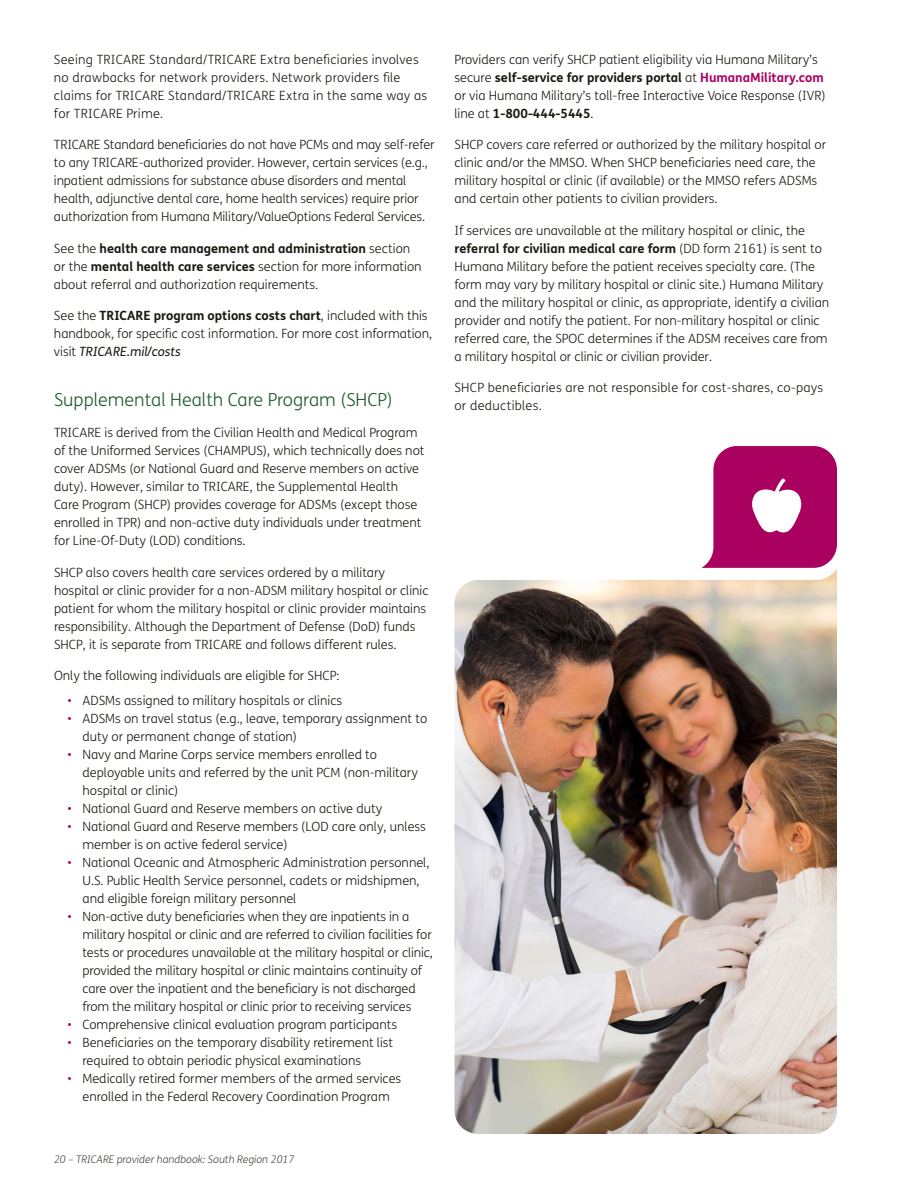
<style>
.page{position:relative;width:918px;height:1188px;background:#fff}
.page>*{position:absolute;margin:0;border:0;box-sizing:border-box;transform-origin:0 0}
.t1{font:300 18px "FS Humana";color:#1d5b2d}
.t2{font:300 12.75px/18px "FS Humana";color:#1a1812}
.t3{font:300 12.75px/18px "FS Humana";letter-spacing:.02em;color:#1a1812}
.t4{font:italic 300 10.5px "FS Humana";color:#484641}
.s1{font-weight:700}
.s2{font-weight:400;font-style:italic}
.s3{color:#aa005f}
.s4{font-weight:700;color:#aa005f}
</style>
<div class="page">
<img style="left:454px;top:568px;width:383px;height:566px">
<svg style="left:701px;top:446px;width:136px;height:122px"></svg>
<p class="t3" style="left:54px;top:50px;width:375px">Seeing TRICARE Standard/TRICARE Extra beneficiaries involves no drawbacks for network providers. Network providers file claims for TRICARE Standard/TRICARE Extra in the same way as for TRICARE Prime.</p>
<p class="t2" style="left:54px;top:135px;width:382px">TRICARE Standard beneficiaries do not have PCMs and may self-refer to any TRICARE-authorized provider. However, certain services (e.g., inpatient admissions for substance abuse disorders and mental health, adjunctive dental care, home health services) require prior authorization from Humana Military/ValueOptions Federal Services.</p>
<p class="t2" style="left:54px;top:239px;width:369px">See the <span class="s1">health care management and administration</span> section or the <span class="s1">mental health care services</span> section for more information about referral and authorization requirements.</p>
<p class="t2" style="left:54px;top:306px;width:380px">See the <span class="s1">TRICARE program options costs chart</span>, included with this handbook, for specific cost information. For more cost information, visit <span class="s2">TRICARE.mil/costs</span></p>
<h1 class="t1" style="left:54px;top:387px;width:340px">Supplemental Health Care Program (SHCP)</h1>
<p class="t2" style="left:54px;top:423px;width:372px">TRICARE is derived from the Civilian Health and Medical Program of the Uniformed Services (CHAMPUS), which technically does not cover ADSMs (or National Guard and Reserve members on active duty). However, similar to TRICARE, the Supplemental Health Care Program (SHCP) provides coverage for ADSMs (except those enrolled in TPR) and non-active duty individuals under treatment for Line-Of-Duty (LOD) conditions.</p>
<p class="t2" style="left:54px;top:563px;width:376px">SHCP also covers health care services ordered by a military hospital or clinic provider for a non-ADSM military hospital or clinic patient for whom the military hospital or clinic provider maintains responsibility. Although the Department of Defense (DoD) funds SHCP, it is separate from TRICARE and follows different rules.</p>
<p class="t2" style="left:54px;top:666px;width:287px">Only the following individuals are eligible for SHCP:</p>
<p class="t2" style="left:68px;top:691px;width:276px"><span class="s3">•</span> ADSMs assigned to military hospitals or clinics</p>
<p class="t2" style="left:82px;top:709px;width:346px;text-indent:-15px"><span class="s3">•</span> ADSMs on travel status (e.g., leave, temporary assignment to duty or permanent change of station)</p>
<p class="t2" style="left:82px;top:745px;width:337px;text-indent:-15px"><span class="s3">•</span> Navy and Marine Corps service members enrolled to deployable units and referred by the unit PCM (non-military hospital or clinic)</p>
<p class="t2" style="left:68px;top:799px;width:316px"><span class="s3">•</span> National Guard and Reserve members on active duty</p>
<p class="t2" style="left:82px;top:817px;width:345px;text-indent:-15px"><span class="s3">•</span> National Guard and Reserve members (LOD care only, unless member is on active federal service)</p>
<p class="t2" style="left:82px;top:853px;width:349px;text-indent:-15px"><span class="s3">•</span> National Oceanic and Atmospheric Administration personnel,<br>U.S. Public Health Service personnel, cadets or midshipmen, and eligible foreign military personnel</p>
<p class="t2" style="left:82px;top:907px;width:352px;text-indent:-15px"><span class="s3">•</span> Non-active duty beneficiaries when they are inpatients in a military hospital or clinic and are referred to civilian facilities for tests or procedures unavailable at the military hospital or clinic, provided the military hospital or clinic maintains continuity of care over the inpatient and the beneficiary is not discharged from the military hospital or clinic prior to receiving services</p>
<p class="t2" style="left:68px;top:1015px;width:331px"><span class="s3">•</span> Comprehensive clinical evaluation program participants</p>
<p class="t2" style="left:82px;top:1033px;width:312px;text-indent:-15px"><span class="s3">•</span> Beneficiaries on the temporary disability retirement list required to obtain periodic physical examinations</p>
<p class="t2" style="left:68px;top:1069px;width:335px;text-align:center"><span class="s3">•</span> Medically retired former members of the armed services enrolled in the Federal Recovery Coordination Program</p>
<p class="t4" style="left:54px;top:1153px;width:242px">20 – TRICARE provider handbook: South Region 2017</p>
<p class="t2" style="left:454px;top:50px;width:373px">Providers can verify SHCP patient eligibility via Humana Military’s secure <span class="s1">self-service for providers portal</span> at <span class="s4">HumanaMilitary.com </span>or via Humana Military’s toll-free Interactive Voice Response (IVR) line at <span class="s1">1-800-444-5445</span>.</p>
<p class="t2" style="left:454px;top:135px;width:373px">SHCP covers care referred or authorized by the military hospital or clinic and/or the MMSO. When SHCP beneficiaries need care, the military hospital or clinic (if available) or the MMSO refers ADSMs and certain other patients to civilian providers.</p>
<p class="t2" style="left:454px;top:221px;width:376px">If services are unavailable at the military hospital or clinic, the <span class="s1">referral for civilian medical care form</span> (DD form 2161) is sent to Humana Military before the patient receives specialty care. (The form may vary by military hospital or clinic site.) Humana Military and the military hospital or clinic, as appropriate, identify a civilian provider and notify the patient. For non-military hospital or clinic referred care, the SPOC determines if the ADSM receives care from a military hospital or clinic or civilian provider.</p>
<p class="t3" style="left:454px;top:378px;width:370px">SHCP beneficiaries are not responsible for cost-shares, co-pays or deductibles.</p>
</div>
